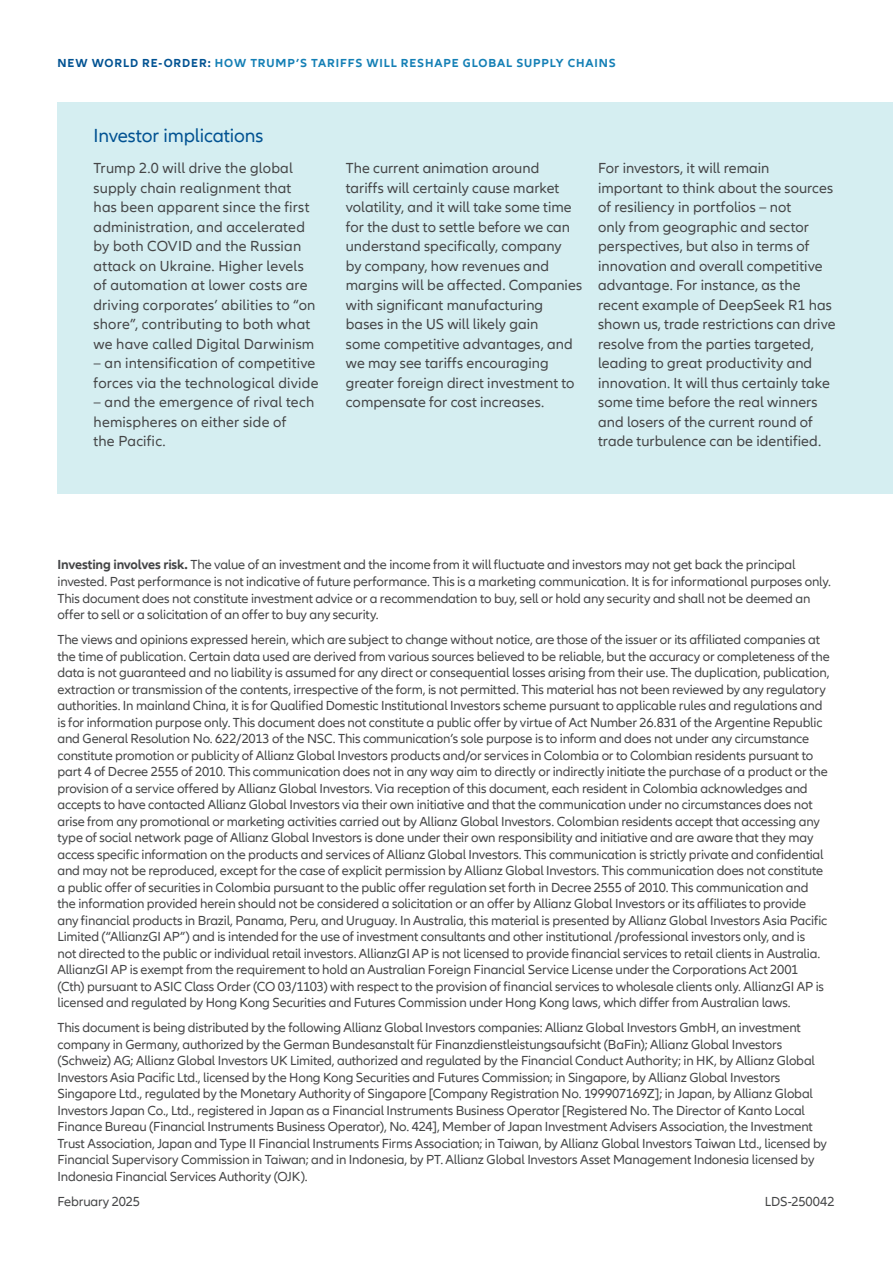
<style>
.page{position:relative;width:893px;height:1263px;background:#fff}
.page>*{position:absolute;margin:0;border:0;box-sizing:border-box;transform-origin:0 0}
.Headline_3{font:19.5px "Allianz Neo";letter-spacing:-.005em;color:#015292}
.Copy{font:15px/19.5px "Allianz Neo";letter-spacing:.005em;color:#454647}
.Disclaimer_footnote{font:13.5px/16.5px "Allianz Neo";letter-spacing:-.015em;color:#454647}
.t1{font:700 12px "Allianz Neo";letter-spacing:.075em;color:#147fb5}
.s1{color:#015292}
.s2{font-weight:700}
</style>
<div class="page">
<div style="left:57px;top:102px;width:836px;height:391px;background:#d5eef1"></div>
<p class="t1" style="left:57px;top:56px;width:560px"><span class="s1">NEW WORLD RE-ORDER:</span> HOW TRUMP’S TARIFFS WILL RESHAPE GLOBAL SUPPLY CHAINS</p>
<p class="Headline_3" style="left:94px;top:125px;width:171px">Investor implications</p>
<p class="Copy" style="left:94px;top:159px;width:223px">Trump 2.0 will drive the global supply chain realignment that has been apparent since the first administration, and accelerated by both COVID and the Russian attack on Ukraine. Higher levels of automation at lower costs are driving corporates’ abilities to “on shore”, contributing to both what we have called Digital Darwinism</p>
<p class="Copy" style="left:94px;top:354px;width:226px">– an intensification of competitive forces via the technological divide</p>
<p class="Copy" style="left:94px;top:393px;width:222px">– and the emergence of rival tech hemispheres on either side of<br>the Pacific.</p>
<p class="Copy" style="left:346px;top:159px;width:238px">The current animation around<br>tariffs will certainly cause market volatility, and it will take some time for the dust to settle before we can understand specifically, company<br>by company, how revenues and margins will be affected. Companies with significant manufacturing bases in the US will likely gain<br>some competitive advantages, and we may see tariffs encouraging greater foreign direct investment to compensate for cost increases.</p>
<p class="Copy" style="left:598px;top:159px;width:239px">For investors, it will remain important to think about the sources of resiliency in portfolios – not<br>only from geographic and sector perspectives, but also in terms of innovation and overall competitive advantage. For instance, as the recent example of DeepSeek R1 has shown us, trade restrictions can drive resolve from the parties targeted, leading to great productivity and innovation. It will thus certainly take some time before the real winners and losers of the current round of trade turbulence can be identified.</p>
<p class="Disclaimer_footnote" style="left:58px;top:557px;width:775px"><span class="s2">Investing involves risk.</span> The value of an investment and the income from it will fluctuate and investors may not get back the principal invested. Past performance is not indicative of future performance. This is a marketing communication. It is for informational purposes only.<br>This document does not constitute investment advice or a recommendation to buy, sell or hold any security and shall not be deemed an offer to sell or a solicitation of an offer to buy any security.</p>
<p class="Disclaimer_footnote" style="left:58px;top:632px;width:774px">The views and opinions expressed herein, which are subject to change without notice, are those of the issuer or its affiliated companies at the time of publication. Certain data used are derived from various sources believed to be reliable, but the accuracy or completeness of the data is not guaranteed and no liability is assumed for any direct or consequential losses arising from their use. The duplication, publication, extraction or transmission of the contents, irrespective of the form, is not permitted. This material has not been reviewed by any regulatory authorities. In mainland China, it is for Qualified Domestic Institutional Investors scheme pursuant to applicable rules and regulations and is for information purpose only. This document does not constitute a public offer by virtue of Act Number 26.831 of the Argentine Republic and General Resolution No. 622/2013 of the NSC. This communication’s sole purpose is to inform and does not under any circumstance constitute promotion or publicity of Allianz Global Investors products and/or services in Colombia or to Colombian residents pursuant to part 4 of Decree 2555 of 2010. This communication does not in any way aim to directly or indirectly initiate the purchase of a product or the provision of a service offered by Allianz Global Investors. Via reception of this document, each resident in Colombia acknowledges and accepts to have contacted Allianz Global Investors via their own initiative and that the communication under no circumstances does not arise from any promotional or marketing activities carried out by Allianz Global Investors. Colombian residents accept that accessing any type of social network page of Allianz Global Investors is done under their own responsibility and initiative and are aware that they may access specific information on the products and services of Allianz Global Investors. This communication is strictly private and confidential and may not be reproduced, except for the case of explicit permission by Allianz Global Investors. This communication does not constitute a public offer of securities in Colombia pursuant to the public offer regulation set forth in Decree 2555 of 2010. This communication and the information provided herein should not be considered a solicitation or an offer by Allianz Global Investors or its affiliates to provide any financial products in Brazil, Panama, Peru, and Uruguay. In Australia, this material is presented by Allianz Global Investors Asia Pacific Limited (“AllianzGI AP”) and is intended for the use of investment consultants and other institutional /professional investors only, and is<br>not directed to the public or individual retail investors. AllianzGI AP is not licensed to provide financial services to retail clients in Australia.<br>AllianzGI AP is exempt from the requirement to hold an Australian Foreign Financial Service License under the Corporations Act 2001<br>(Cth) pursuant to ASIC Class Order (CO 03/1103) with respect to the provision of financial services to wholesale clients only. AllianzGI AP is licensed and regulated by Hong Kong Securities and Futures Commission under Hong Kong laws, which differ from Australian laws.</p>
<p class="Disclaimer_footnote" style="left:58px;top:1020px;width:771px">This document is being distributed by the following Allianz Global Investors companies: Allianz Global Investors GmbH, an investment company in Germany, authorized by the German Bundesanstalt für Finanzdienstleistungsaufsicht (BaFin); Allianz Global Investors (Schweiz) AG; Allianz Global Investors UK Limited, authorized and regulated by the Financial Conduct Authority; in HK, by Allianz Global Investors Asia Pacific Ltd., licensed by the Hong Kong Securities and Futures Commission; in Singapore, by Allianz Global Investors Singapore Ltd., regulated by the Monetary Authority of Singapore [Company Registration No. 199907169Z]; in Japan, by Allianz Global Investors Japan Co., Ltd., registered in Japan as a Financial Instruments Business Operator [Registered No. The Director of Kanto Local Finance Bureau (Financial Instruments Business Operator), No. 424], Member of Japan Investment Advisers Association, the Investment Trust Association, Japan and Type II Financial Instruments Firms Association; in Taiwan, by Allianz Global Investors Taiwan Ltd., licensed by Financial Supervisory Commission in Taiwan; and in Indonesia, by PT. Allianz Global Investors Asset Management Indonesia licensed by Indonesia Financial Services Authority (OJK).</p>
<p class="Disclaimer_footnote" style="left:58px;top:1193px;width:84px">February 2025</p>
<p class="Disclaimer_footnote" style="left:765px;top:1193px;width:71px">LDS-250042</p>
</div>
